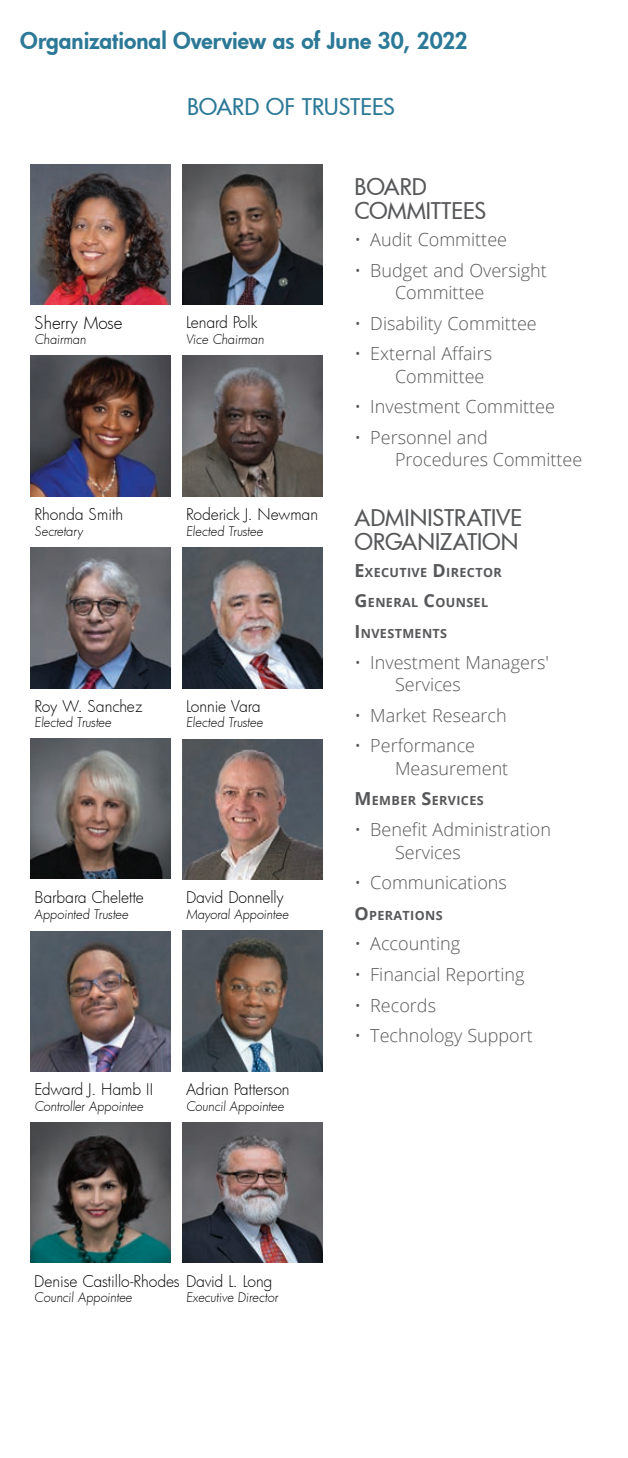
<style>
.page{position:relative;width:628px;height:1458px;background:#fff}
.page>*{position:absolute;margin:0;border:0;box-sizing:border-box;transform-origin:0 0}
.Chart_Headers{font:500 22.5px/24.8px "Futura";color:#57585a}
.Main_Topic_Header{font:800 22.5px "Futura";color:#2c7997}
.Chart_Headers-2{font:500 22.5px "Futura";letter-spacing:-.005em;color:#2c7997}
.t1{font:300 18px/22.5px "Open Sans";color:#57585a}
.Trustee_Name_Badge{font:300 17.1px "Futura";letter-spacing:-.005em;color:#000}
.Trustee_Name_Badge-2{font:300 15.75px "Futura";letter-spacing:-.005em;color:#000}
.Trustee_Title{font:300 12.83px "Futura";color:#000}
.Main_BOLD_body_copy{font:700 12.6px "Open Sans";letter-spacing:.03em;color:#57585a}
.s1{font-size:18px}
</style>
<div class="page">
<img style="left:182px;top:356px;width:140px;height:140px">
<img style="left:182px;top:931px;width:140px;height:140px">
<img style="left:31px;top:548px;width:140px;height:140px">
<img style="left:31px;top:164px;width:140px;height:141px">
<img style="left:182px;top:739px;width:140px;height:140px">
<img style="left:31px;top:739px;width:140px;height:140px">
<img style="left:31px;top:1123px;width:140px;height:140px">
<img style="left:182px;top:548px;width:140px;height:140px">
<img style="left:31px;top:356px;width:140px;height:140px">
<img style="left:182px;top:164px;width:140px;height:141px">
<img style="left:31px;top:931px;width:140px;height:140px">
<img style="left:182px;top:1123px;width:140px;height:140px">
<p class="Main_Topic_Header" style="left:20px;top:26px;width:449px">Organizational Overview as of June 30, 2022</p>
<p class="Chart_Headers-2" style="left:187px;top:91px;width:210px">BOARD OF TRUSTEES</p>
<p class="Trustee_Name_Badge" style="left:35px;top:311px;width:89px">Sherry Mose</p>
<p class="Trustee_Title" style="left:35px;top:331px;width:55px">Chairman</p>
<p class="Trustee_Name_Badge-2" style="left:186px;top:312px;width:73px">Lenard Polk</p>
<p class="Trustee_Title" style="left:186px;top:331px;width:81px">Vice Chairman</p>
<p class="Chart_Headers" style="left:354px;top:174px;width:134px">BOARD<br>COMMITTEES</p>
<p class="t1" style="left:354px;top:228px;width:154px">• Audit Committee</p>
<p class="t1" style="left:395px;top:258px;width:153px;text-indent:-40px">• Budget and Oversight<br>Committee</p>
<p class="t1" style="left:354px;top:311px;width:184px">• Disability Committee</p>
<p class="t1" style="left:395px;top:342px;width:99px;text-indent:-40px">• External Affairs<br>Committee</p>
<p class="t1" style="left:354px;top:395px;width:202px">• Investment Committee</p>
<p class="t1" style="left:395px;top:426px;width:189px;text-indent:-40px">• Personnel and<br>Procedures Committee</p>
<p class="Trustee_Name_Badge-2" style="left:35px;top:504px;width:90px">Rhonda Smith</p>
<p class="Trustee_Title" style="left:35px;top:522px;width:50px">Secretary</p>
<p class="Trustee_Name_Badge-2" style="left:35px;top:696px;width:109px">Roy W. Sanchez</p>
<p class="Trustee_Title" style="left:35px;top:714px;width:80px">Elected Trustee</p>
<p class="Trustee_Name_Badge-2" style="left:35px;top:887px;width:111px">Barbara Chelette</p>
<p class="Trustee_Title" style="left:35px;top:905px;width:97px">Appointed Trustee</p>
<p class="Trustee_Name_Badge-2" style="left:186px;top:504px;width:133px">Roderick J. Newman</p>
<p class="Trustee_Title" style="left:186px;top:522px;width:80px">Elected Trustee</p>
<p class="Trustee_Name_Badge-2" style="left:186px;top:696px;width:76px">Lonnie Vara</p>
<p class="Trustee_Title" style="left:186px;top:714px;width:80px">Elected Trustee</p>
<p class="Trustee_Name_Badge-2" style="left:186px;top:887px;width:99px">David Donnelly</p>
<p class="Trustee_Title" style="left:186px;top:905px;width:105px">Mayoral Appointee</p>
<p class="Chart_Headers" style="left:354px;top:504px;width:169px">ADMINISTRATIVE<br>ORGANIZATION</p>
<p class="Main_BOLD_body_copy" style="left:354px;top:563px;width:149px"><span class="s1">E</span>XECUTIVE <span class="s1">D</span>IRECTOR</p>
<p class="Main_BOLD_body_copy" style="left:354px;top:594px;width:135px"><span class="s1">G</span>ENERAL <span class="s1">C</span>OUNSEL</p>
<p class="Main_BOLD_body_copy" style="left:354px;top:625px;width:94px"><span class="s1">I</span> NVESTMENTS</p>
<p class="t1" style="left:395px;top:650px;width:155px;text-indent:-40px">• Investment Managers'<br>Services</p>
<p class="t1" style="left:354px;top:704px;width:154px">• Market Research</p>
<p class="t1" style="left:395px;top:734px;width:115px;text-indent:-40px">• Performance<br>Measurement</p>
<p class="Main_BOLD_body_copy" style="left:354px;top:792px;width:131px"><span class="s1">M</span>EMBER <span class="s1">S</span>ERVICES</p>
<p class="t1" style="left:395px;top:818px;width:157px;text-indent:-40px">• Benefit Administration<br>Services</p>
<p class="t1" style="left:354px;top:871px;width:154px">• Communications</p>
<p class="Main_BOLD_body_copy" style="left:354px;top:906px;width:90px"><span class="s1">O</span> PERATIONS</p>
<p class="t1" style="left:354px;top:932px;width:107px">• Accounting</p>
<p class="t1" style="left:354px;top:963px;width:171px">• Financial Reporting</p>
<p class="t1" style="left:354px;top:993px;width:83px">• Records</p>
<p class="t1" style="left:354px;top:1024px;width:180px">• Technology Support</p>
<p class="Trustee_Name_Badge-2" style="left:35px;top:1079px;width:120px">Edward J. Hamb II</p>
<p class="Trustee_Title" style="left:35px;top:1098px;width:112px">Controller Appointee</p>
<p class="Trustee_Name_Badge-2" style="left:186px;top:1079px;width:105px">Adrian Patterson</p>
<p class="Trustee_Title" style="left:186px;top:1098px;width:101px">Council Appointee</p>
<p class="Trustee_Name_Badge-2" style="left:34px;top:1271px;width:240px">Denise Castillo-Rhodes David L. Long</p>
<p class="Trustee_Title" style="left:34px;top:1289px;width:101px">Council Appointee</p>
<p class="Trustee_Title" style="left:186px;top:1289px;width:95px">Executive Director</p>
</div>
